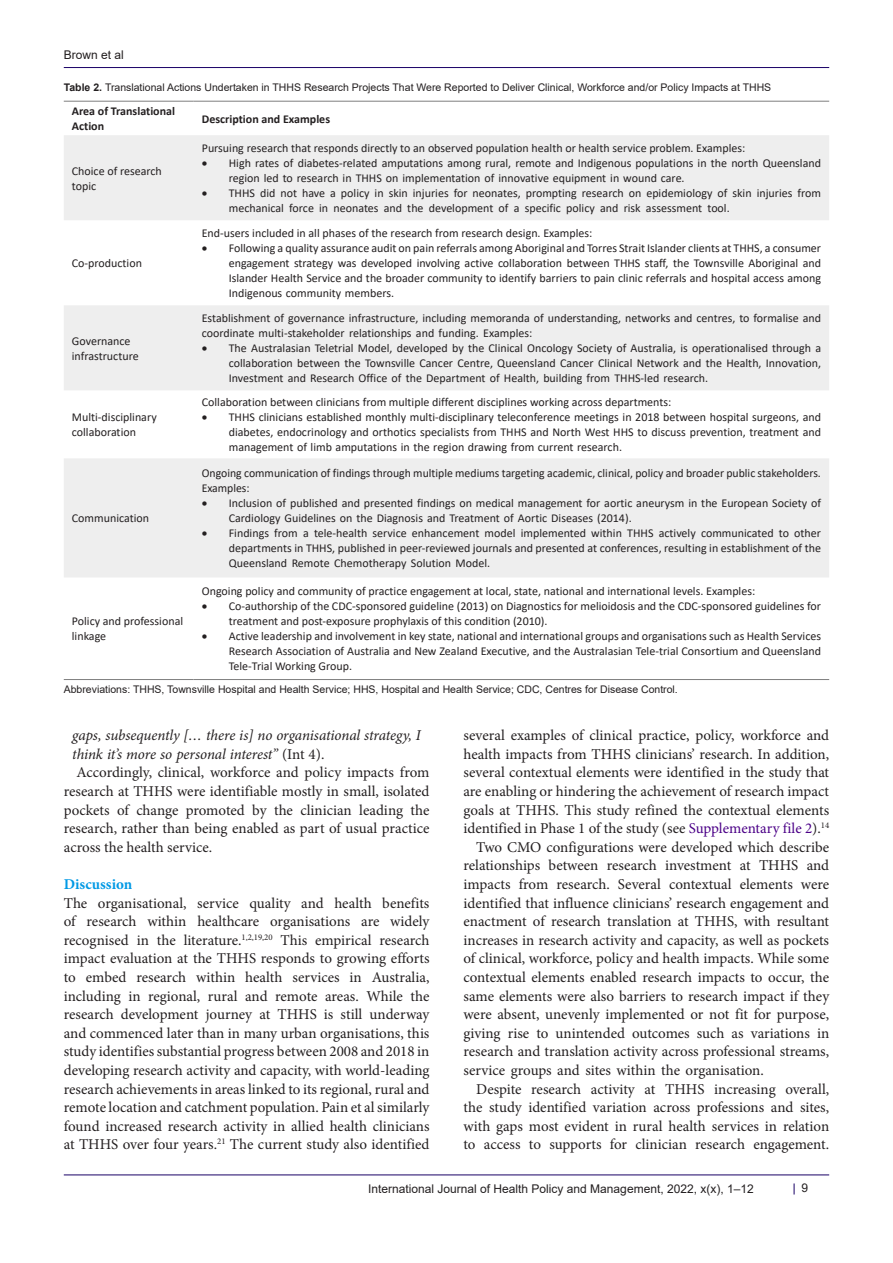
<style>
.page{position:relative;width:893px;height:1263px;background:#fff}
.page>*{position:absolute;margin:0;border:0;box-sizing:border-box;transform-origin:0 0}
.t1{font:15px/18.6px "Minion Pro";color:#231f20;text-align:justify}
.t2{font:italic 15px/18.6px "Minion Pro";letter-spacing:-.01em;color:#231f20}
.t3{font:700 15px "Minion Pro";color:#0099e5}
.t4{font:12px/15px "Calibri";color:#231f20}
.t5{font:12px "Arial";color:#231f20}
.t6{font:700 12px/15px "Calibri";color:#231f20}
.t7{font:10.5px "Arial";color:#231f20}
.s1{font-weight:700}
.s2{font-style:normal}
.s3{color:#4b0087}
</style>
<div class="page">
<hr style="left:64px;top:67px;width:765px;height:1px;background:#190066">
<hr style="left:64px;top:1175px;width:765px;height:1px;background:#190066">
<svg style="left:64px;top:135px;width:765px;height:442px;fill:#eee"></svg>
<hr style="left:64px;top:101px;width:130px;height:1px;background:#7f7f7f">
<hr style="left:194px;top:101px;width:635px;height:1px;background:#7f7f7f">
<hr style="left:64px;top:679px;width:130px;height:1px;background:#7f7f7f">
<hr style="left:194px;top:679px;width:635px;height:1px;background:#7f7f7f">
<p class="t5" style="left:64px;top:46px;width:62px">Brown et al</p>
<p class="t7" style="left:64px;top:80px;width:709px"><span class="s1">Table 2.</span> Translational Actions Undertaken in THHS Research Projects That Were Reported to Deliver Clinical, Workforce and/or Policy Impacts at THHS</p>
<p class="t6" style="left:72px;top:104px;width:105px">Area of Translational<br>Action</p>
<p class="t6" style="left:202px;top:111px;width:130px">Description and Examples</p>
<p class="t4" style="left:72px;top:163px;width:92px">Choice of research topic</p>
<p class="t4" style="left:202px;top:140px;width:545px">Pursuing research that responds directly to an observed population health or health service problem. Examples:</p>
<p class="t4" style="left:229px;top:155px;width:594px;text-indent:-27px">• High rates of diabetes-related amputations among rural, remote and Indigenous populations in the north Queensland region led to research in THHS on implementation of innovative equipment in wound care.</p>
<p class="t4" style="left:229px;top:185px;width:594px;text-indent:-27px">• THHS did not have a policy in skin injuries for neonates, prompting research on epidemiology of skin injuries from mechanical force in neonates and the development of a specific policy and risk assessment tool.</p>
<p class="t4" style="left:72px;top:255px;width:72px">Co-production</p>
<p class="t4" style="left:72px;top:333px;width:68px">Governance infrastructure</p>
<p class="t4" style="left:72px;top:410px;width:86px">Multi-disciplinary collaboration</p>
<p class="t4" style="left:72px;top:511px;width:79px">Communication</p>
<p class="t4" style="left:202px;top:225px;width:392px">End-users included in all phases of the research from research design. Examples:</p>
<p class="t4" style="left:229px;top:240px;width:594px;text-align:justify;text-indent:-27px">• Following a quality assurance audit on pain referrals among Aboriginal and Torres Strait Islander clients at THHS, a consumer engagement strategy was developed involving active collaboration between THHS staff, the Townsville Aboriginal and Islander Health Service and the broader community to identify barriers to pain clinic referrals and hospital access among Indigenous community members.</p>
<p class="t4" style="left:202px;top:311px;width:621px">Establishment of governance infrastructure, including memoranda of understanding, networks and centres, to formalise and coordinate multi-stakeholder relationships and funding. Examples:</p>
<p class="t4" style="left:229px;top:341px;width:594px;text-align:justify;text-indent:-27px">• The Australasian Teletrial Model, developed by the Clinical Oncology Society of Australia, is operationalised through a collaboration between the Townsville Cancer Centre, Queensland Cancer Clinical Network and the Health, Innovation, Investment and Research Office of the Department of Health, building from THHS-led research.</p>
<p class="t4" style="left:202px;top:395px;width:471px">Collaboration between clinicians from multiple different disciplines working across departments:</p>
<p class="t4" style="left:229px;top:410px;width:594px;text-align:justify;text-indent:-27px">• THHS clinicians established monthly multi-disciplinary teleconference meetings in 2018 between hospital surgeons, and diabetes, endocrinology and orthotics specialists from THHS and North West HHS to discuss prevention, treatment and management of limb amputations in the region drawing from current research.</p>
<p class="t4" style="left:202px;top:466px;width:621px">Ongoing communication of findings through multiple mediums targeting academic, clinical, policy and broader public stakeholders.<br>Examples:</p>
<p class="t4" style="left:229px;top:496px;width:594px;text-indent:-27px">• Inclusion of published and presented findings on medical management for aortic aneurysm in the European Society of<br>Cardiology Guidelines on the Diagnosis and Treatment of Aortic Diseases (2014).</p>
<p class="t4" style="left:229px;top:526px;width:594px;text-align:justify;text-indent:-27px">• Findings from a tele-health service enhancement model implemented within THHS actively communicated to other departments in THHS, published in peer-reviewed journals and presented at conferences, resulting in establishment of the Queensland Remote Chemotherapy Solution Model.</p>
<p class="t4" style="left:202px;top:583px;width:555px">Ongoing policy and community of practice engagement at local, state, national and international levels. Examples:</p>
<p class="t4" style="left:229px;top:598px;width:594px;text-indent:-27px">• Co-authorship of the CDC-sponsored guideline (2013) on Diagnostics for melioidosis and the CDC-sponsored guidelines for treatment and post-exposure prophylaxis of this condition (2010).</p>
<p class="t4" style="left:229px;top:628px;width:594px;text-align:justify;text-indent:-27px">• Active leadership and involvement in key state, national and international groups and organisations such as Health Services Research Association of Australia and New Zealand Executive, and the Australasian Tele-trial Consortium and Queensland Tele-Trial Working Group.</p>
<p class="t7" style="left:64px;top:682px;width:616px">Abbreviations: THHS, Townsville Hospital and Health Service; HHS, Hospital and Health Service; CDC, Centres for Disease Control.</p>
<p class="t4" style="left:72px;top:613px;width:113px">Policy and professional linkage</p>
<p class="t2" style="left:72px;top:726px;width:350px">gaps, subsequently [… there is] no organisational strategy, I think it’s more so personal interest” <span class="s2">(Int 4).</span></p>
<p class="t1" style="left:64px;top:763px;width:367px;text-indent:13px">Accordingly, clinical, workforce and policy impacts from research at THHS were identifiable mostly in small, isolated pockets of change promoted by the clinician leading the research, rather than being enabled as part of usual practice across the health service.</p>
<p class="t3" style="left:64px;top:874px;width:70px">Discussion</p>
<p class="t1" style="left:64px;top:894px;width:367px">The organisational, service quality and health benefits of research within healthcare organisations are widely recognised in the literature.<sup>1,2,19,20</sup> This empirical research impact evaluation at the THHS responds to growing efforts to embed research within health services in Australia, including in regional, rural and remote areas. While the research development journey at THHS is still underway and commenced later than in many urban organisations, this study identifies substantial progress between 2008 and 2018 in developing research activity and capacity, with world-leading research achievements in areas linked to its regional, rural and remote location and catchment population. Pain et al similarly found increased research activity in allied health clinicians at THHS over four years.<sup>21</sup> The current study also identified</p>
<p class="t1" style="left:463px;top:726px;width:367px">several examples of clinical practice, policy, workforce and health impacts from THHS clinicians’ research. In addition, several contextual elements were identified in the study that are enabling or hindering the achievement of research impact goals at THHS. This study refined the contextual elements identified in Phase 1 of the study (see <span class="s3">Supplementary file 2</span>).<sup>14</sup></p>
<p class="t1" style="left:463px;top:838px;width:367px;text-indent:13px">Two CMO configurations were developed which describe relationships between research investment at THHS and impacts from research. Several contextual elements were identified that influence clinicians’ research engagement and enactment of research translation at THHS, with resultant increases in research activity and capacity, as well as pockets of clinical, workforce, policy and health impacts. While some contextual elements enabled research impacts to occur, the same elements were also barriers to research impact if they were absent, unevenly implemented or not fit for purpose, giving rise to unintended outcomes such as variations in research and translation activity across professional streams, service groups and sites within the organisation.</p>
<p class="t1" style="left:463px;top:1080px;width:367px;text-indent:13px">Despite research activity at THHS increasing overall, the study identified variation across professions and sites, with gaps most evident in rural health services in relation to access to supports for clinician research engagement.</p>
<p class="t5" style="left:368px;top:1180px;width:387px">International Journal of Health Policy and Management, 2022, x(x), 1–12</p>
<p class="t5" style="left:801px;top:1180px;width:8px">9</p>
</div>
